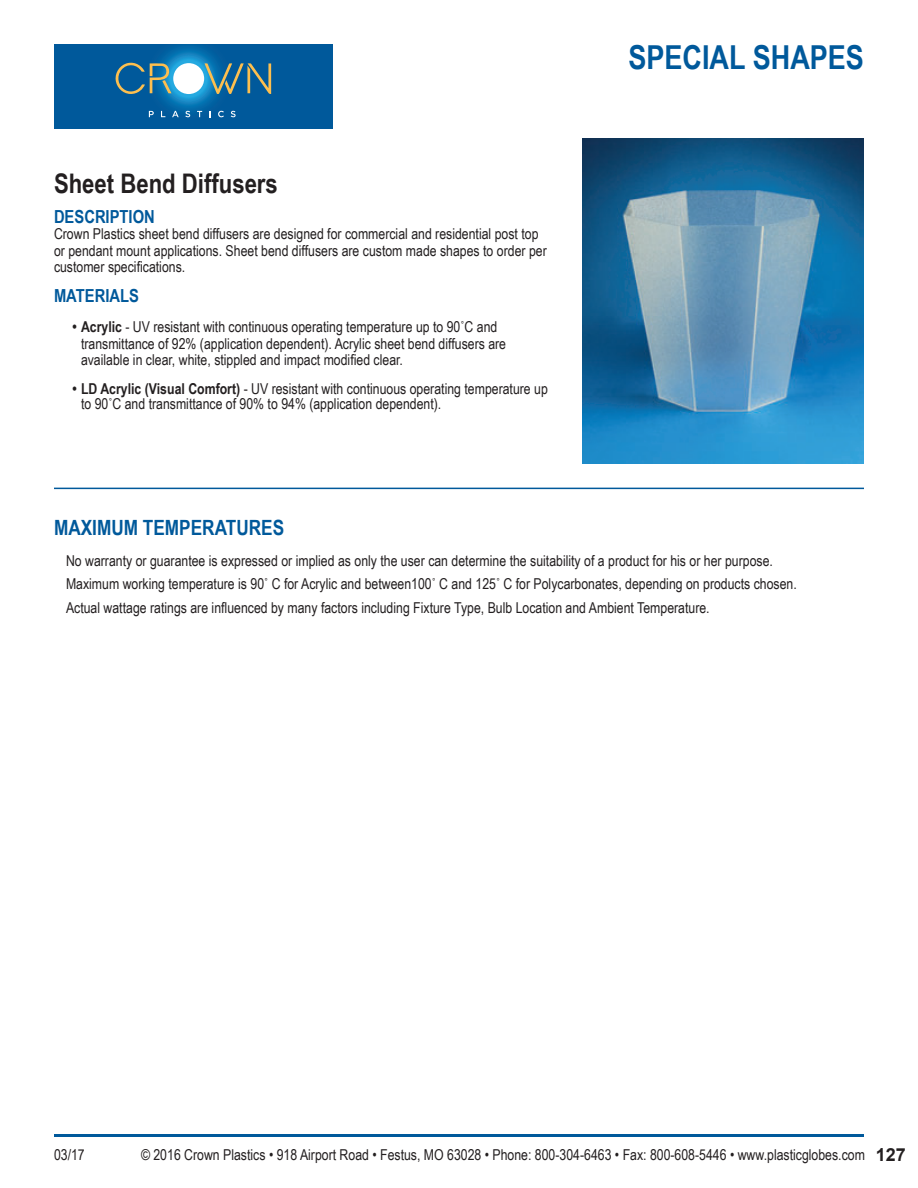
<style>
.page{position:relative;width:918px;height:1188px;background:#fff}
.page>*{position:absolute;margin:0;border:0;box-sizing:border-box;transform-origin:0 0}
.t1{font:700 33px "Arial Narrow";color:#00599b}
.t2{font:700 27px "Arial Narrow";color:#231f20}
.t3{font:700 21px "Arial Narrow";color:#00599b}
.t4{font:700 18px "Arial Narrow";color:#00599b}
.t5{font:15px/16.5px "Arial Narrow";color:#231f20}
.s1{font-weight:700}
.s2{font-family:"Arial";font-weight:700;font-size:18px}
</style>
<div class="page">
<div style="left:54px;top:44px;width:279px;height:85px;background:#00599b"></div>
<img style="left:148px;top:45px;width:83px;height:73px">
<div style="left:173px;top:63px;width:31px;height:31px;background:#fff;border-radius:50%"></div>
<svg style="left:205px;top:63px;width:66px;height:31px"></svg>
<svg style="left:115px;top:61px;width:56px;height:33px"></svg>
<svg style="left:149px;top:111px;width:5px;height:6px"></svg>
<svg style="left:161px;top:111px;width:4px;height:6px"></svg>
<svg style="left:172px;top:111px;width:7px;height:6px"></svg>
<svg style="left:185px;top:111px;width:5px;height:6px"></svg>
<svg style="left:197px;top:111px;width:5px;height:6px"></svg>
<svg style="left:218px;top:111px;width:6px;height:6px"></svg>
<svg style="left:231px;top:111px;width:5px;height:6px"></svg>
<img style="left:583px;top:138px;width:280px;height:326px">
<hr style="left:54px;top:488px;width:810px;height:1px;background:#00599b">
<hr style="left:54px;top:1134px;width:810px;height:3px;background:#00599b">
<h2 class="t2" style="left:54px;top:163px;width:225px">Sheet Bend Diffusers</h2>
<p class="t4" style="left:54px;top:203px;width:102px">DESCRIPTION</p>
<p class="t5" style="left:54px;top:225px;width:494px">Crown Plastics sheet bend diffusers are designed for commercial and residential post top or pendant mount applications. Sheet bend diffusers are custom made shapes to order per customer specifications.</p>
<p class="t4" style="left:54px;top:282px;width:87px">MATERIALS</p>
<p class="t5" style="left:81px;top:318px;width:427px;text-indent:-9px"><span class="s1">• Acrylic</span> - UV resistant with continuous operating temperature up to 90˚C and transmittance of 92% (application dependent). Acrylic sheet bend diffusers are available in clear, white, stippled and impact modified clear.</p>
<p class="t5" style="left:81px;top:380px;width:468px;line-height:15px;text-indent:-9px"><span class="s1">• LD Acrylic (Visual Comfort)</span> - UV resistant with continuous operating temperature up to 90˚C and transmittance of 90% to 94% (application dependent).</p>
<h1 class="t1" style="left:628px;top:32px;width:237px">SPECIAL SHAPES</h1>
<h3 class="t3" style="left:54px;top:512px;width:232px">MAXIMUM TEMPERATURES</h3>
<p class="t5" style="left:66px;top:548px;width:732px;line-height:23.4px">No warranty or guarantee is expressed or implied as only the user can determine the suitability of a product for his or her purpose.<br>Maximum working temperature is 90˚ C for Acrylic and between100˚ C and 125˚ C for Polycarbonates, depending on products chosen.<br>Actual wattage ratings are influenced by many factors including Fixture Type, Bulb Location and Ambient Temperature.</p>
<p class="t5" style="left:54px;top:1146px;width:32px">03/17</p>
<p class="t5" style="left:141px;top:1146px;width:766px">© 2016 Crown Plastics • 918 Airport Road • Festus, MO 63028 • Phone: 800-304-6463 • Fax: 800-608-5446 • www.plasticglobes.com <span class="s2">127</span></p>
</div>
